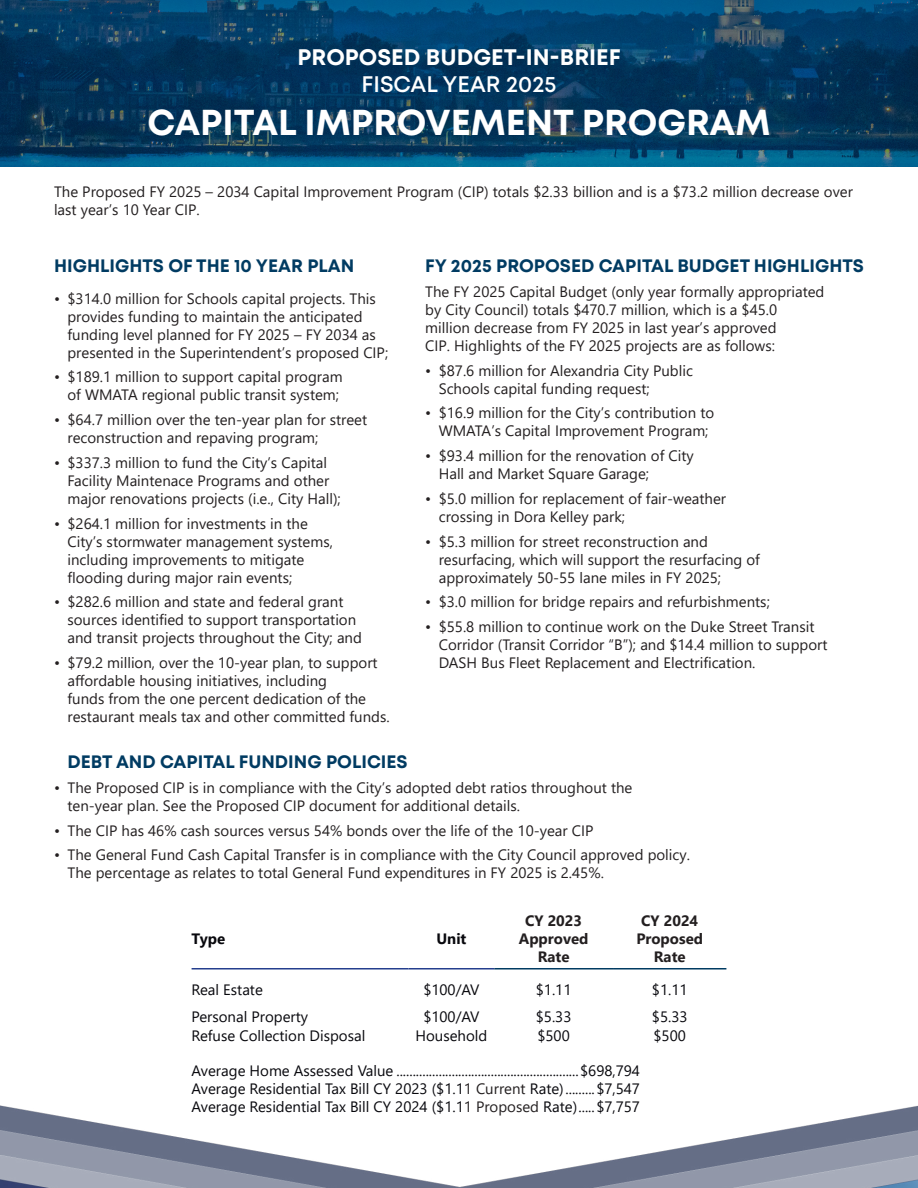
<style>
.page{position:relative;width:918px;height:1188px;background:#fff}
.page>*{position:absolute;margin:0;border:0;box-sizing:border-box;transform-origin:0 0}
.t1{font:700 36px "Mont";color:#fff}
.t2{font:700 22.5px "Mont";color:#fff}
.t3{font:600 22.5px "Mont";color:#fff}
.Heading_1{font:700 18px "Mont";color:#003b62}
.t4{font:15px/18px "Segoe UI";color:#231f20}
.BIB_Body{font:15px/18px "Segoe UI";color:#08080d;text-align:justify}
.BIB_Body-2{font:700 15px/18px "Segoe UI";color:#231f20;text-align:center}
.BIB_Body-3{font:700 15px "Segoe UI";color:#08080d}
.s1{color:#231f20}
</style>
<div class="page">
<img style="left:0;top:0;width:918px;height:166px">
<img style="left:0;top:1105px;width:918px;height:83px">
<hr style="left:494px;top:968px;width:119px;height:2px;background:#003b62">
<hr style="left:613px;top:968px;width:113px;height:2px;background:#003b62">
<hr style="left:192px;top:968px;width:217px;height:2px;background:#253f8e">
<hr style="left:409px;top:968px;width:85px;height:2px;background:#253f8e">
<p class="t2" style="left:298px;top:42px;width:325px">PROPOSED BUDGET-IN-BRIEF</p>
<p class="t3" style="left:362px;top:70px;width:196px">FISCAL YEAR 2025</p>
<p class="t1" style="left:147px;top:99px;width:625px">CAPITAL IMPROVEMENT PROGRAM</p>
<p class="t4" style="left:54px;top:181px;width:800px">The Proposed FY 2025 – 2034 Capital Improvement Program (CIP) totals $2.33 billion and is a $73.2 million decrease over last year’s 10 Year CIP.</p>
<p class="Heading_1" style="left:54px;top:254px;width:302px">HIGHLIGHTS OF THE 10 YEAR PLAN</p>
<p class="t4" style="left:68px;top:288px;width:322px;text-indent:-14px">• $314.0 million for Schools capital projects. This provides funding to maintain the anticipated funding level planned for FY 2025 – FY 2034 as presented in the Superintendent’s proposed CIP;</p>
<p class="t4" style="left:54px;top:367px;width:290px;text-align:right">• $189.1 million to support capital program of WMATA regional public transit system;</p>
<p class="t4" style="left:68px;top:410px;width:301px;text-indent:-14px">• $64.7 million over the ten-year plan for street reconstruction and repaving program;</p>
<p class="t4" style="left:68px;top:452px;width:275px;text-indent:-14px">• $337.3 million to fund the City’s Capital<br>Facility Maintenace Programs and other major renovations projects (i.e., City Hall);</p>
<p class="t4" style="left:68px;top:513px;width:267px;text-indent:-14px">• $264.1 million for investments in the City’s stormwater management systems, including improvements to mitigate flooding during major rain events;</p>
<p class="t4" style="left:68px;top:592px;width:296px;text-indent:-14px">• $282.6 million and state and federal grant sources identified to support transportation and transit projects throughout the City; and</p>
<p class="t4" style="left:68px;top:653px;width:324px;text-indent:-14px">• $79.2 million, over the 10-year plan, to support affordable housing initiatives, including<br>funds from the one percent dedication of the restaurant meals tax and other committed funds.</p>
<p class="Heading_1" style="left:68px;top:750px;width:342px">DEBT AND CAPITAL FUNDING POLICIES</p>
<p class="t4" style="left:68px;top:777px;width:566px;text-indent:-14px">• The Proposed CIP is in compliance with the City’s adopted debt ratios throughout the ten-year plan. See the Proposed CIP document for additional details.</p>
<p class="t4" style="left:54px;top:820px;width:541px">• The CIP has 46% cash sources versus 54% bonds over the life of the 10-year CIP</p>
<p class="t4" style="left:68px;top:845px;width:624px;text-indent:-14px">• The General Fund Cash Capital Transfer is in compliance with the City Council approved policy.<br>The percentage as relates to total General Fund expenditures in FY 2025 is 2.45%.</p>
<p class="Heading_1" style="left:425px;top:254px;width:440px">FY 2025 PROPOSED CAPITAL BUDGET HIGHLIGHTS</p>
<p class="t4" style="left:425px;top:281px;width:401px">The FY 2025 Capital Budget (only year formally appropriated by City Council) totals $470.7 million, which is a $45.0 million decrease from FY 2025 in last year’s approved<br>CIP. Highlights of the FY 2025 projects are as follows:</p>
<p class="t4" style="left:439px;top:360px;width:256px;text-indent:-14px">• $87.6 million for Alexandria City Public<br>Schools capital funding request;</p>
<p class="t4" style="left:425px;top:403px;width:290px;text-align:center">• $16.9 million for the City’s contribution to<br>WMATA’s Capital Improvement Program;</p>
<p class="t4" style="left:439px;top:446px;width:256px;text-indent:-14px">• $93.4 million for the renovation of City<br>Hall and Market Square Garage;</p>
<p class="t4" style="left:439px;top:488px;width:289px;text-indent:-14px">• $5.0 million for replacement of fair-weather crossing in Dora Kelley park;</p>
<p class="t4" style="left:439px;top:531px;width:323px;text-indent:-14px">• $5.3 million for street reconstruction and resurfacing, which will support the resurfacing of approximately 50-55 lane miles in FY 2025;</p>
<p class="t4" style="left:425px;top:592px;width:346px">• $3.0 million for bridge repairs and refurbishments;</p>
<p class="t4" style="left:439px;top:617px;width:390px;text-indent:-14px">• $55.8 million to continue work on the Duke Street Transit<br>Corridor (Transit Corridor “B”); and $14.4 million to support<br>DASH Bus Fleet Replacement and Electrification.</p>
<p class="BIB_Body-3" style="left:192px;top:925px;width:35px">Type</p>
<p class="BIB_Body-3" style="left:436px;top:925px;width:32px">Unit</p>
<p class="BIB_Body-2" style="left:519px;top:911px;width:71px">CY 2023<br>Approved<br>Rate</p>
<p class="BIB_Body-2" style="left:636px;top:911px;width:68px">CY 2024<br>Proposed<br>Rate</p>
<p class="BIB_Body" style="left:192px;top:979px;width:73px">Real Estate</p>
<p class="BIB_Body" style="left:423px;top:979px;width:58px">$100/AV</p>
<p class="BIB_Body" style="left:536px;top:979px;width:37px">$1.11</p>
<p class="BIB_Body" style="left:652px;top:979px;width:37px">$1.11</p>
<p class="BIB_Body" style="left:192px;top:1006px;width:118px">Personal Property</p>
<p class="BIB_Body" style="left:423px;top:1006px;width:58px">$100/AV</p>
<p class="BIB_Body" style="left:536px;top:1006px;width:37px">$5.33</p>
<p class="BIB_Body" style="left:652px;top:1006px;width:37px">$5.33</p>
<p class="BIB_Body" style="left:192px;top:1025px;width:175px">Refuse Collection Disposal</p>
<p class="BIB_Body" style="left:416px;top:1025px;width:73px">Household</p>
<p class="BIB_Body" style="left:537px;top:1025px;width:34px">$500</p>
<p class="BIB_Body" style="left:654px;top:1025px;width:34px">$500</p>
<p class="BIB_Body" style="left:192px;top:1060px;width:450px">Average Home Assessed Value ........................................................$698,794<br>Average Residential Tax Bill CY 2023 ($1.1<span class="s1">1 Current</span> Rate).........$7,547<br>Average Residential Tax Bill CY 2024 ($1.1<span class="s1">1 Proposed</span> Rate).....$7,757</p>
</div>
